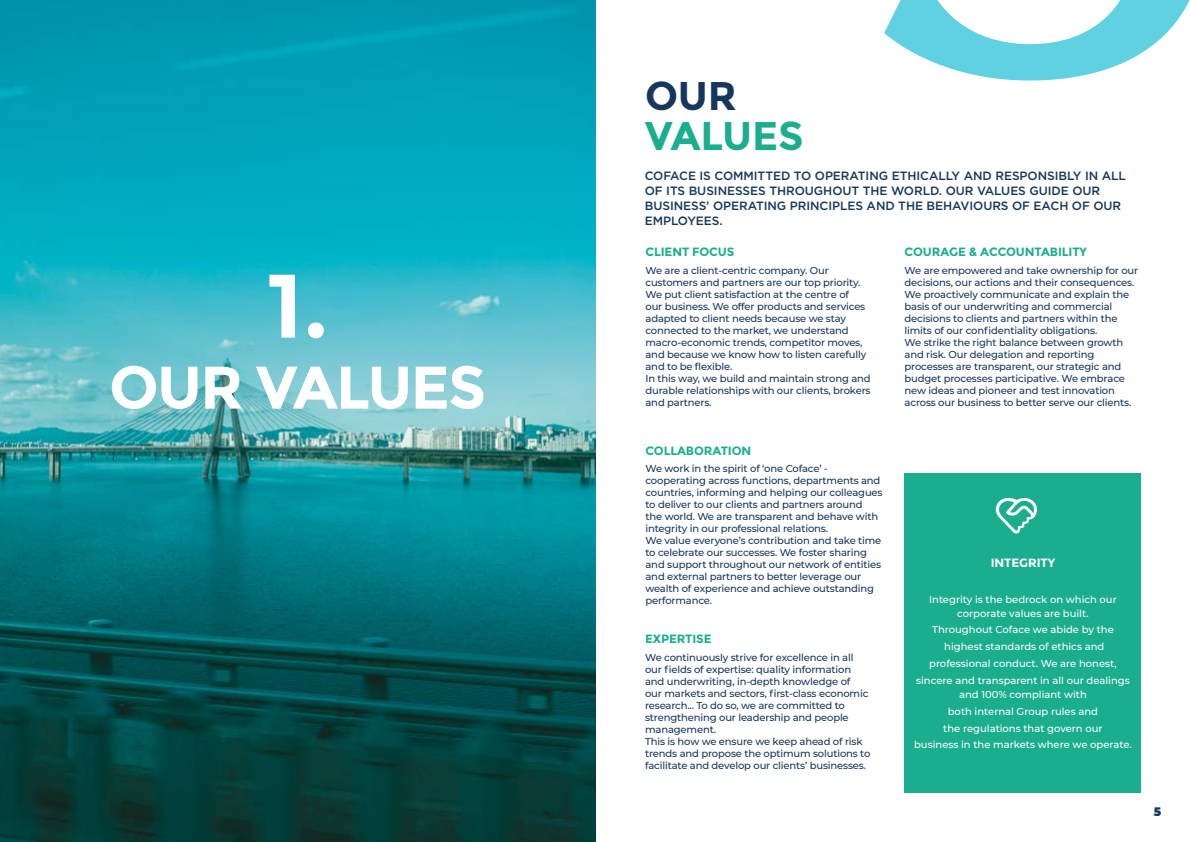
<style>
.page{position:relative;width:1191px;height:842px;background:#fff}
.page>*{position:absolute;margin:0;border:0;box-sizing:border-box;transform-origin:0 0}
.t1{font:700 90px "Montserrat";color:#fff}
.t2{font:700 60px "Montserrat";letter-spacing:-.03em;color:#fff}
.t3{font:700 40px "Montserrat";letter-spacing:-.005em;color:#1bae8e}
.t4{font:700 40px "Montserrat";color:#16375c}
.t5{font:500 12px/15px "Gotham";letter-spacing:-.005em;color:#16375c}
.t6{font:700 12px "Montserrat";letter-spacing:-.01em;color:#1bae8e}
.t7{font:700 12px "Montserrat";letter-spacing:-.01em;color:#fff}
.t8{font:900 12px "Montserrat";color:#16375c}
.t9{font:500 10px/12px "Montserrat";letter-spacing:-.015em;color:#16375c}
.t10{font:500 10px/16.8px "Montserrat";color:#fff;text-align:center}
</style>
<div class="page">
<img style="left:0;top:0;width:595px;height:842px">
<svg style="left:884px;top:0;width:306px;height:81px"></svg>
<div style="left:904px;top:473px;width:237px;height:319px;background:#1bae8e"></div>
<svg style="left:995px;top:497px;width:42px;height:37px"></svg>
<h1 class="t1" style="left:267px;top:252px;width:64px">1.</h1>
<h2 class="t2" style="left:109px;top:352px;width:379px">OUR VALUES</h2>
<h3 class="t4" style="left:645px;top:72px;width:93px">OUR</h3>
<h3 class="t3" style="left:645px;top:112px;width:160px">VALUES</h3>
<p class="t5" style="left:645px;top:168px;width:482px">COFACE IS COMMITTED TO OPERATING ETHICALLY AND RESPONSIBLY IN ALL OF ITS BUSINESSES THROUGHOUT THE WORLD. OUR VALUES GUIDE OUR BUSINESS’ OPERATING PRINCIPLES AND THE BEHAVIOURS OF EACH OF OUR EMPLOYEES.</p>
<p class="t6" style="left:645px;top:245px;width:91px">CLIENT FOCUS</p>
<p class="t9" style="left:645px;top:264px;width:227px">We are a client-centric company. Our customers and partners are our top priority.<br>We put client satisfaction at the centre of<br>our business. We offer products and services adapted to client needs because we stay connected to the market, we understand macro-economic trends, competitor moves, and because we know how to listen carefully and to be flexible.<br>In this way, we build and maintain strong and durable relationships with our clients, brokers and partners.</p>
<p class="t6" style="left:904px;top:245px;width:184px">COURAGE &amp; ACCOUNTABILITY</p>
<p class="t9" style="left:904px;top:264px;width:235px">We are empowered and take ownership for our decisions, our actions and their consequences.<br>We proactively communicate and explain the basis of our underwriting and commercial decisions to clients and partners within the limits of our confidentiality obligations.<br>We strike the right balance between growth and risk. Our delegation and reporting processes are transparent, our strategic and budget processes participative. We embrace new ideas and pioneer and test innovation</p>
<p class="t9" style="left:904px;top:396px;width:228px">across our business to better serve our clients.</p>
<p class="t6" style="left:645px;top:443px;width:107px">COLLABORATION</p>
<p class="t9" style="left:645px;top:462px;width:239px">We work in the spirit of ‘one Coface’ - cooperating across functions, departments and countries, informing and helping our colleagues to deliver to our clients and partners around<br>the world. We are transparent and behave with integrity in our professional relations.<br>We value everyone’s contribution and take time to celebrate our successes. We foster sharing and support throughout our network of entities and external partners to better leverage our wealth of experience and achieve outstanding performance.</p>
<p class="t6" style="left:645px;top:632px;width:68px">EXPERTISE</p>
<p class="t9" style="left:645px;top:651px;width:227px">We continuously strive for excellence in all our fields of expertise: quality information and underwriting, in-depth knowledge of<br>our markets and sectors, first-class economic research... To do so, we are committed to strengthening our leadership and people management.<br>This is how we ensure we keep ahead of risk trends and propose the optimum solutions to facilitate and develop our clients’ businesses.</p>
<p class="t7" style="left:990px;top:556px;width:66px">INTEGRITY</p>
<p class="t10" style="left:929px;top:592px;width:189px;line-height:14px">Integrity is the bedrock on which our corporate values are built.</p>
<p class="t10" style="left:916px;top:621px;width:215px">Throughout Coface we abide by the highest standards of ethics and professional conduct. We are honest, sincere and transparent in all our dealings</p>
<p class="t10" style="left:914px;top:686px;width:219px">and 100% compliant with<br>both internal Group rules and<br>the regulations that govern our<br>business in the markets where we operate.</p>
<p class="t8" style="left:1153px;top:803px;width:9px">5</p>
</div>
